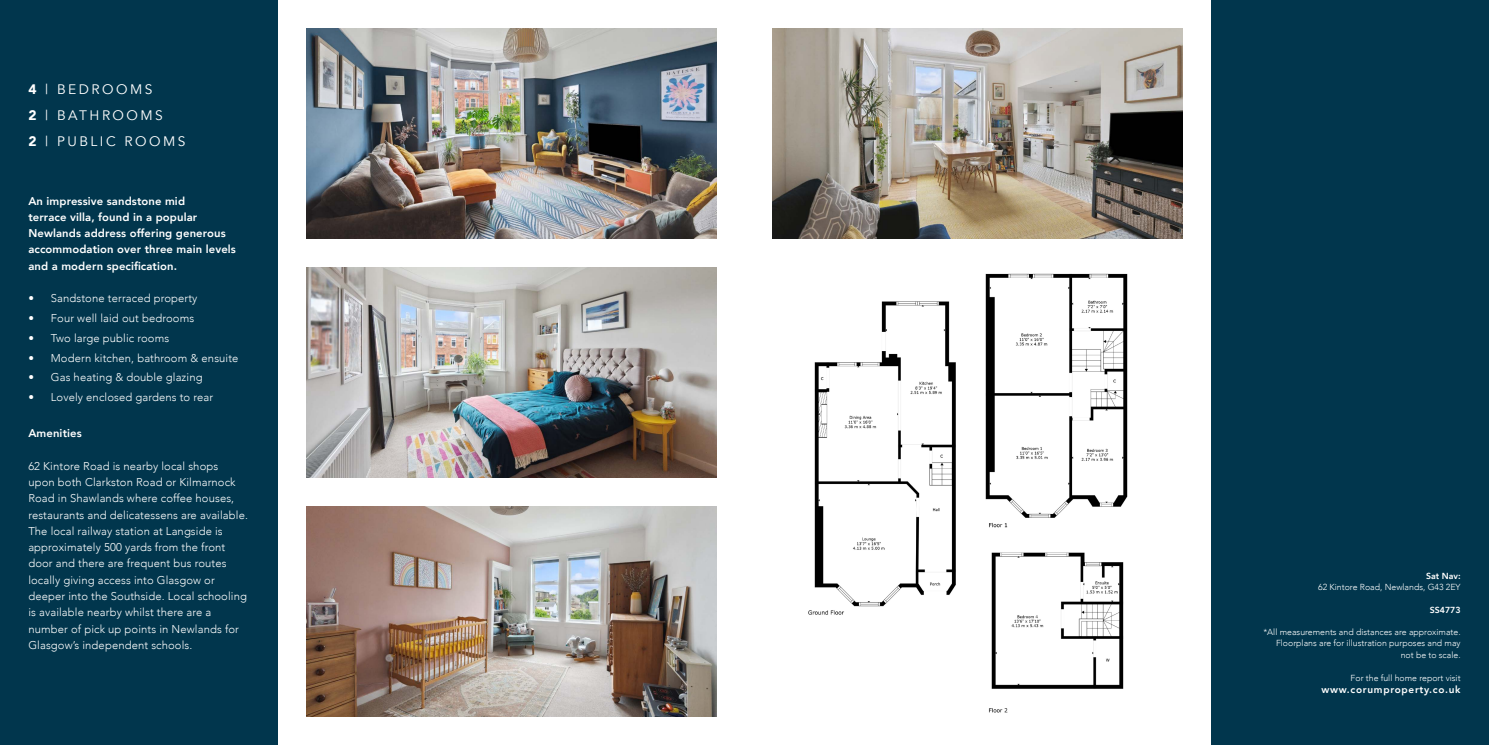
<style>
.page{position:relative;width:1489px;height:745px;background:#fff}
.page>*{position:absolute;margin:0;border:0;box-sizing:border-box;transform-origin:0 0}
.t1{font:13.75px/26.2px "Avenir";letter-spacing:.18em;color:#fff}
.t2{font:300 11.25px/16.2px "Avenir";letter-spacing:.01em;color:#fff}
.t3{font:800 11.25px/16.2px "Avenir";letter-spacing:.01em;color:#fff}
.t4{font:800 10px "Avenir";letter-spacing:.07em;color:#fff}
.t5{font:300 8.75px/11.2px "Avenir";color:#fff;text-align:right}
.t6{font:800 8.75px "Avenir";color:#fff}
.s1{font-weight:900}
</style>
<div class="page">
<div style="left:0;top:0;width:278px;height:744px;background:#01364d"></div>
<div style="left:1211px;top:0;width:277px;height:744px;background:#01364d"></div>
<img style="left:306px;top:28px;width:410px;height:211px">
<img style="left:772px;top:28px;width:410px;height:211px">
<img style="left:306px;top:267px;width:410px;height:210px">
<img style="left:306px;top:506px;width:410px;height:210px">
<img style="left:989px;top:552px;width:135px;height:161px">
<img style="left:985px;top:273px;width:143px;height:255px">
<img style="left:808px;top:301px;width:148px;height:314px">
<p class="t1" style="left:28px;top:76px;width:158px"><span class="s1">4</span> | BEDROOMS<br><span class="s1">2</span> | BATHROOMS<br><span class="s1">2</span> | PUBLIC ROOMS</p>
<p class="t3" style="left:28px;top:192px;width:209px">An impressive sandstone mid<br>terrace villa, found in a popular<br>Newlands address offering generous accommodation over three main levels and a modern specification.</p>
<p class="t2" style="left:28px;top:290px;width:171px">• Sandstone terraced property</p>
<p class="t2" style="left:28px;top:310px;width:167px">• Four well laid out bedrooms</p>
<p class="t2" style="left:28px;top:329px;width:142px">• Two large public rooms</p>
<p class="t2" style="left:28px;top:349px;width:212px">• Modern kitchen, bathroom &amp; ensuite</p>
<p class="t2" style="left:28px;top:369px;width:176px">• Gas heating &amp; double glazing</p>
<p class="t2" style="left:28px;top:389px;width:186px">• Lovely enclosed gardens to rear</p>
<p class="t3" style="left:28px;top:425px;width:55px">Amenities</p>
<p class="t2" style="left:28px;top:457px;width:221px">62 Kintore Road is nearby local shops<br>upon both Clarkston Road or Kilmarnock Road in Shawlands where coffee houses, restaurants and delicatessens are available.<br>The local railway station at Langside is approximately 500 yards from the front door and there are frequent bus routes locally giving access into Glasgow or deeper into the Southside. Local schooling is available nearby whilst there are a number of pick up points in Newlands for Glasgow’s independent schools.</p>
<p class="t6" style="left:1425px;top:568px;width:36px">Sat Nav:</p>
<p class="t5" style="left:1317px;top:581px;width:144px">62 Kintore Road, Newlands, G43 2EY</p>
<p class="t6" style="left:1429px;top:602px;width:32px">SS4773</p>
<p class="t5" style="left:1263px;top:626px;width:199px">*All measurements and distances are approximate.<br>Floorplans are for illustration purposes and may not be to scale.</p>
<p class="t5" style="left:1350px;top:672px;width:111px">For the full home report visit</p>
<p class="t4" style="left:1321px;top:681px;width:140px">www.corumproperty.co.uk</p>
</div>
